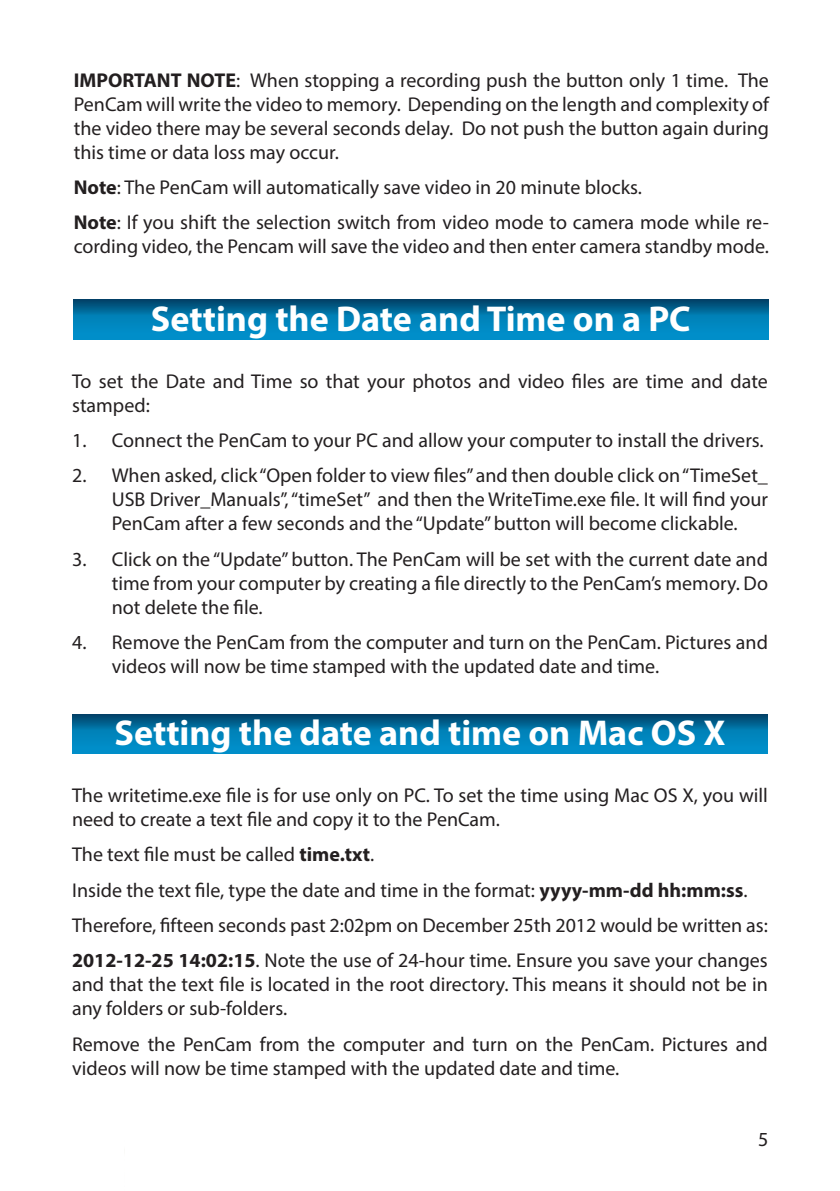
<style>
.page{position:relative;width:840px;height:1191px;background:#fff}
.page>*{position:absolute;margin:0;border:0;box-sizing:border-box;transform-origin:0 0}
.HDG_Page_Chapter_in{font:700 36px "Myriad Pro";color:#fff}
.BODY_Text_Nested{font:20px/24px "Myriad Pro";color:#231f20;text-align:justify}
.BODY_Text{font:20px/24px "Myriad Pro";color:#231f20}
.s1{font-weight:700}
</style>
<div class="page">
<svg style="left:73px;top:299px;width:695px;height:40px;background:#0076aa"></svg>
<svg style="left:72px;top:714px;width:695px;height:39px;background:#0076aa"></svg>
<p class="BODY_Text_Nested" style="left:74px;top:67px;width:696px"><span class="s1">IMPORTANT NOTE</span>: When stopping a recording push the button only 1 time. The PenCam will write the video to memory. Depending on the length and complexity of the video there may be several seconds delay. Do not push the button again during this time or data loss may occur.</p>
<p class="BODY_Text_Nested" style="left:74px;top:175px;width:569px"><span class="s1">Note</span>: The PenCam will automatically save video in 20 minute blocks.</p>
<p class="BODY_Text_Nested" style="left:74px;top:210px;width:696px"><span class="s1">Note</span>: If you shift the selection switch from video mode to camera mode while re&shy;cording video, the Pencam will save the video and then enter camera standby mode.</p>
<p class="HDG_Page_Chapter_in" style="left:151px;top:295px;width:541px">Setting the Date and Time on a PC</p>
<p class="BODY_Text" style="left:72px;top:369px;width:697px">To set the Date and Time so that your photos and video files are time and date stamped:</p>
<p class="BODY_Text_Nested" style="left:72px;top:428px;width:692px">1. Connect the PenCam to your PC and allow your computer to install the drivers.</p>
<p class="BODY_Text_Nested" style="left:112px;top:463px;width:657px;text-indent:-40px">2. When asked, click “Open folder to view files” and then double click on “TimeSet_ USB Driver_Manuals”, “timeSet” and then the WriteTime.exe file. It will find your PenCam after a few seconds and the “Update” button will become clickable.</p>
<p class="BODY_Text_Nested" style="left:112px;top:547px;width:657px;text-indent:-40px">3. Click on the “Update” button. The PenCam will be set with the current date and time from your computer by creating a file directly to the PenCam’s memory. Do not delete the file.</p>
<p class="BODY_Text_Nested" style="left:112px;top:630px;width:657px;text-indent:-40px">4. Remove the PenCam from the computer and turn on the PenCam. Pictures and videos will now be time stamped with the updated date and time.</p>
<p class="HDG_Page_Chapter_in" style="left:114px;top:709px;width:612px">Setting the date and time on Mac OS X</p>
<p class="BODY_Text" style="left:72px;top:783px;width:697px">The writetime.exe file is for use only on PC. To set the time using Mac OS X, you will need to create a text file and copy it to the PenCam.</p>
<p class="BODY_Text" style="left:72px;top:842px;width:304px">The text file must be called <span class="s1">time.txt</span>.</p>
<p class="BODY_Text" style="left:72px;top:877px;width:676px">Inside the text file, type the date and time in the format: <span class="s1">yyyy-mm-dd hh:mm:ss</span>.</p>
<p class="BODY_Text" style="left:72px;top:913px;width:697px">Therefore, fifteen seconds past 2:02pm on December 25th 2012 would be written as:</p>
<p class="BODY_Text" style="left:72px;top:948px;width:697px;text-align:justify"><span class="s1">2012-12-25 14:02:15</span>. Note the use of 24-hour time. Ensure you save your changes and that the text file is located in the root directory. This means it should not be in any folders or sub-folders.</p>
<p class="BODY_Text" style="left:72px;top:1031px;width:697px">Remove the PenCam from the computer and turn on the PenCam. Pictures and videos will now be time stamped with the updated date and time.</p>
<p class="BODY_Text_Nested" style="left:757px;top:1126px;width:12px">5</p>
</div>
